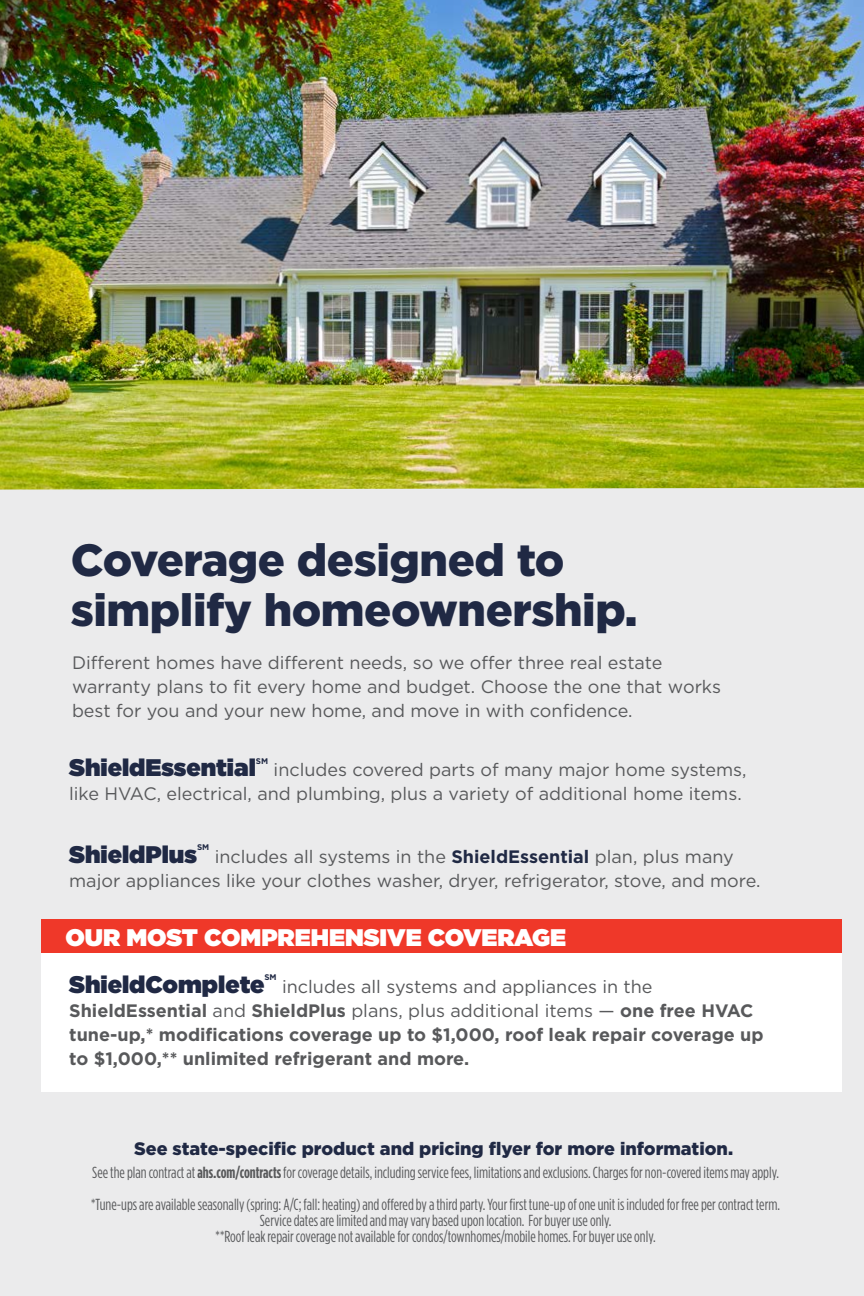
<style>
.page{position:relative;width:864px;height:1296px;background:#fff}
.page>*{position:absolute;margin:0;border:0;box-sizing:border-box;transform-origin:0 0}
.t1{font:900 45px/50px "Gotham";letter-spacing:-.01em;color:#202944}
.t2{font:900 24px "Gotham";color:#202944}
.t3{font:900 24px "Gotham";color:#fff}
.t4{font:18px/24px "Gotham";color:#58595b}
.t5{font:700 18px/24px "Gotham";color:#58595b}
.t6{font:900 18px "Gotham";color:#202944}
.t7{font:16px/32px "Gotham Condensed";color:#58595b}
.t8{font:700 8.2px "Gotham";color:#202944}
.s1{font-weight:700;color:#202944}
.s2{font-weight:400}
.s3{font-weight:700}
</style>
<div class="page">
<div style="left:0;top:472px;width:864px;height:824px;background:#ebebec"></div>
<img style="left:0;top:0;width:864px;height:490px">
<div style="left:41px;top:928px;width:801px;height:164px;background:#fff"></div>
<div style="left:41px;top:920px;width:801px;height:33px;background:#ef3829"></div>
<h1 class="t1" style="left:71px;top:535px;width:568px">Coverage designed to simplify homeownership.</h1>
<p class="t4" style="left:72px;top:650px;width:651px">Different homes have different needs, so we offer three real estate warranty plans to fit every home and budget. Choose the one that works best for you and your new home, and move in with confidence.</p>
<h2 class="t2" style="left:69px;top:750px;width:188px">ShieldEssential</h2>
<p class="t8" style="left:256px;top:755px;width:14px">SM</p>
<p class="t4" style="left:69px;top:757px;width:679px;text-align:right">includes covered parts of many major home systems,<br>like HVAC, electrical, and plumbing, plus a variety of additional home items.</p>
<h2 class="t2" style="left:69px;top:837px;width:129px">ShieldPlus</h2>
<p class="t8" style="left:197px;top:842px;width:14px">SM</p>
<p class="t4" style="left:69px;top:844px;width:693px;text-indent:146px">includes all systems in the <span class="s1">ShieldEssential</span> plan, plus many major appliances like your clothes washer, dryer, refrigerator, stove, and more.</p>
<h2 class="t3" style="left:65px;top:920px;width:502px">OUR MOST COMPREHENSIVE COVERAGE</h2>
<h2 class="t2" style="left:69px;top:967px;width:197px">ShieldComplete</h2>
<p class="t8" style="left:264px;top:972px;width:14px">SM</p>
<p class="t5" style="left:69px;top:974px;width:696px;text-indent:213px"><span class="s2">includes all systems and appliances in the </span>ShieldEssential <span class="s2">and</span> ShieldPlus <span class="s2">plans, plus additional items —</span> one free HVAC tune-up,* modifications coverage up to $1,000, roof leak repair coverage up to $1,000,** unlimited refrigerant and more.</p>
<p class="t6" style="left:134px;top:1136px;width:601px">See state-specific product and pricing flyer for more information.</p>
<p class="t7" style="left:91px;top:1156px;width:690px">See the plan contract at <span class="s3">ahs.com/contracts</span> for coverage details, including service fees, limitations and exclusions. Charges for non-covered items may apply. *Tune-ups are available seasonally (spring: A/C; fall: heating) and offered by a third party. Your first tune-up of one unit is included for free per contract term.</p>
<p class="t7" style="left:216px;top:1212px;width:442px;line-height:16px;text-align:center">Service dates are limited and may vary based upon location. For buyer use only.<br>**Roof leak repair coverage not available for condos/townhomes/mobile homes. For buyer use only.</p>
</div>
